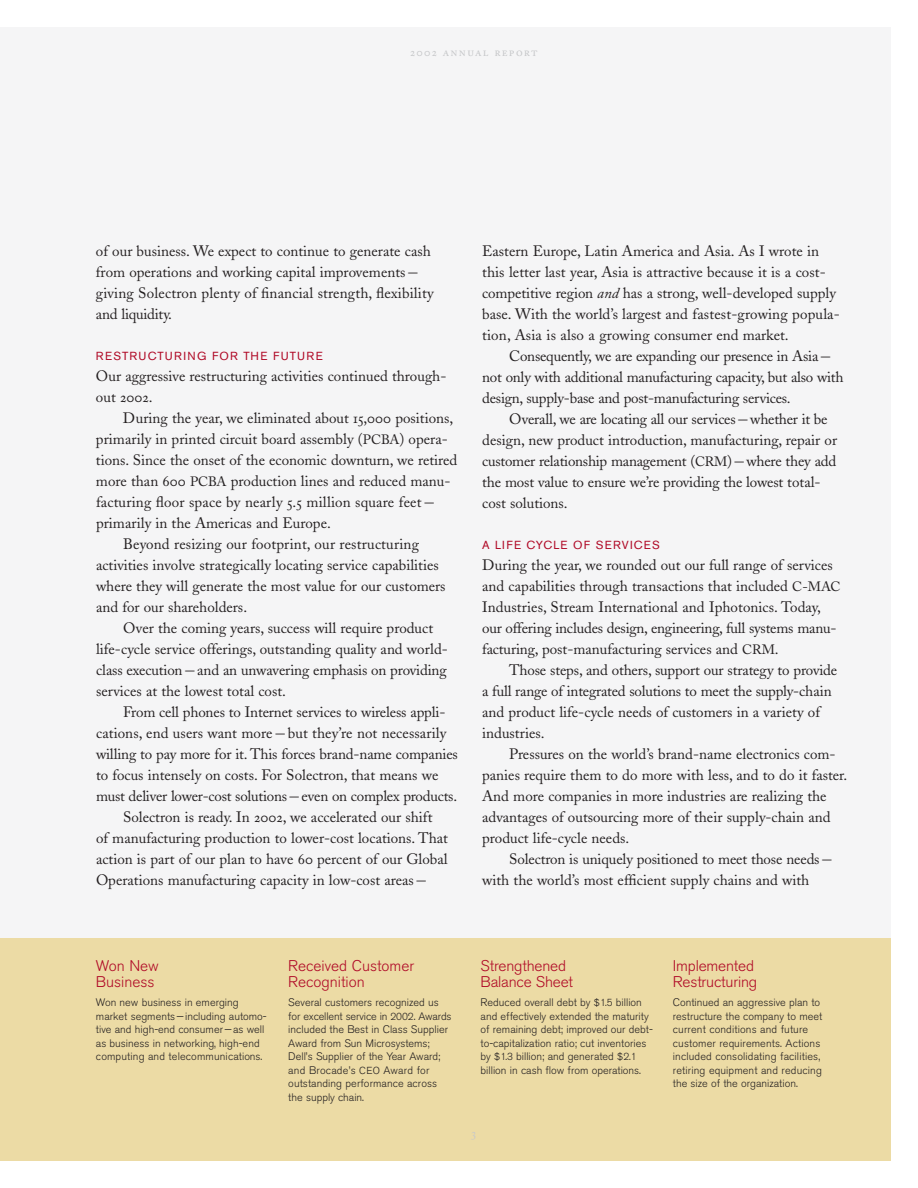
<style>
.page{position:relative;width:918px;height:1188px;background:#fff}
.page>*{position:absolute;margin:0;border:0;box-sizing:border-box;transform-origin:0 0}
.t1{font:300 15.3px/16.5px "Akzidenz Grotesk BE";letter-spacing:-.01em;color:#b00a27}
.t2{font:15px/21px "Adobe Caslon Regular OSF";color:#231f20}
.t3{font:12px "Adobe Caslon Regular SC";letter-spacing:.105em;color:#c7c8ca}
.t4{font:11.7px "Akzidenz Grotesk BE";letter-spacing:.11em;color:#b00a27}
.t5{font:300 10.8px/13.5px "Akzidenz Grotesk BE";color:#231f20}
.s1{font-size:13.5px}
.s2{font-family:"Adobe Caslon";font-style:italic}
.s3{font-size:10.2px}
</style>
<div class="page">
<div style="left:0;top:27px;width:891px;height:918px;background:#f5f5f6"></div>
<div style="left:0;top:938px;width:891px;height:223px;background:#ecdba5"></div>
<p class="t3" style="left:410px;top:47px;width:129px">2002 annual report</p>
<p class="t2" style="left:96px;top:242px;width:339px">of our business. We expect to continue to generate cash from operations and working capital improvements— giving Solectron plenty of financial strength, flexibility and liquidity.</p>
<p class="t4" style="left:96px;top:351px;width:228px">RESTRUCTURING FOR THE FUTURE</p>
<p class="t2" style="left:96px;top:367px;width:352px">Our aggressive restructuring activities continued through&shy;out 2002.</p>
<p class="t2" style="left:123px;top:409px;width:332px">During the year, we eliminated about 15,000 positions,</p>
<p class="t2" style="left:96px;top:430px;width:353px">primarily in printed circuit board assembly (<span class="s1">PCBA</span>) opera-</p>
<p class="t2" style="left:96px;top:451px;width:363px">tions. Since the onset of the economic downturn, we retired</p>
<p class="t2" style="left:96px;top:472px;width:356px">more than 600 <span class="s1">PCBA</span> production lines and reduced manu-</p>
<p class="t2" style="left:96px;top:493px;width:342px">facturing floor space by nearly 5.5 million square feet—</p>
<p class="t2" style="left:96px;top:514px;width:236px">primarily in the Americas and Europe.</p>
<p class="t2" style="left:123px;top:535px;width:298px">Beyond resizing our footprint, our restructuring</p>
<p class="t2" style="left:96px;top:556px;width:344px">activities involve strategically locating service capabilities</p>
<p class="t2" style="left:96px;top:577px;width:351px">where they will generate the most value for our customers</p>
<p class="t2" style="left:96px;top:598px;width:153px">and for our shareholders.</p>
<p class="t2" style="left:123px;top:619px;width:312px">Over the coming years, success will require product</p>
<p class="t2" style="left:96px;top:640px;width:353px">life-cycle service offerings, outstanding quality and world-</p>
<p class="t2" style="left:96px;top:661px;width:352px">class execution—and an unwavering emphasis on providing</p>
<p class="t2" style="left:96px;top:682px;width:191px">services at the lowest total cost.</p>
<p class="t2" style="left:123px;top:703px;width:324px">From cell phones to Internet services to wireless appli-</p>
<p class="t2" style="left:96px;top:724px;width:352px">cations, end users want more—but they’re not necessarily</p>
<p class="t2" style="left:96px;top:745px;width:363px">willing to pay more for it. This forces brand-name companies</p>
<p class="t2" style="left:96px;top:766px;width:344px">to focus intensely on costs. For Solectron, that means we</p>
<p class="t2" style="left:96px;top:787px;width:363px">must deliver lower-cost solutions—even on complex products.</p>
<p class="t2" style="left:123px;top:808px;width:311px">Solectron is ready. In 2002, we accelerated our shift</p>
<p class="t2" style="left:96px;top:829px;width:354px">of manufacturing production to lower-cost locations. That</p>
<p class="t2" style="left:96px;top:850px;width:353px">action is part of our plan to have 60 percent of our Global</p>
<p class="t2" style="left:96px;top:871px;width:334px">Operations manufacturing capacity in low-cost areas—</p>
<p class="t2" style="left:482px;top:242px;width:359px">Eastern Europe, Latin America and Asia. As I wrote in this letter last year, Asia is attractive because it is a cost&shy;competitive region <span class="s2">and</span> has a strong, well-developed supply base. With the world’s largest and fastest-growing popula&shy;tion, Asia is also a growing consumer end market.</p>
<p class="t2" style="left:482px;top:347px;width:363px;text-indent:27px">Consequently, we are expanding our presence in Asia— not only with additional manufacturing capacity, but also with design, supply-base and post-manufacturing services.</p>
<p class="t2" style="left:482px;top:410px;width:356px;text-indent:27px">Overall, we are locating all our services—whether it be design, new product introduction, manufacturing, repair or customer relationship management (<span class="s1">CRM</span>)—where they add the most value to ensure we’re providing the lowest total&shy;cost solutions.</p>
<p class="t4" style="left:482px;top:540px;width:179px">A LIFE CYCLE OF SERVICES</p>
<p class="t2" style="left:482px;top:556px;width:360px">During the year, we rounded out our full range of services and capabilities through transactions that included <span class="s1">C-MAC </span>Industries, Stream International and Iphotonics. Today, our offering includes design, engineering, full systems manu&shy;facturing, post-manufacturing services and <span class="s1">CRM</span>.</p>
<p class="t2" style="left:482px;top:661px;width:357px;text-indent:27px">Those steps, and others, support our strategy to provide a full range of integrated solutions to meet the supply-chain and product life-cycle needs of customers in a variety of industries.</p>
<p class="t2" style="left:482px;top:745px;width:367px;text-indent:27px">Pressures on the world’s brand-name electronics com&shy;panies require them to do more with less, and to do it faster.<br>And more companies in more industries are realizing the advantages of outsourcing more of their supply-chain and product life-cycle needs.</p>
<p class="t2" style="left:482px;top:850px;width:354px;text-indent:27px">Solectron is uniquely positioned to meet those needs— with the world’s most efficient supply chains and with</p>
<p class="t1" style="left:96px;top:959px;width:64px">Won New<br>Business</p>
<p class="t5" style="left:96px;top:997px;width:172px">Won new business in emerging market segments—including automo&shy;tive and high-end consumer—as well as business in networking, high-end computing and telecommunications.</p>
<p class="t1" style="left:288px;top:959px;width:128px">Received Customer<br>Recognition</p>
<p class="t5" style="left:288px;top:997px;width:165px">Several customers recognized us for excellent service in <span class="s3">2002</span>. Awards included the Best in Class Supplier<br>Award from Sun Microsystems;<br>Dell’s Supplier of the Year Award; and Brocade’s <span class="s3">CEO</span> Award for outstanding performance across the supply chain.</p>
<p class="t1" style="left:481px;top:959px;width:94px">Strengthened<br>Balance Sheet</p>
<p class="t5" style="left:481px;top:997px;width:174px">Reduced overall debt by <span class="s3">$1.5</span> billion and effectively extended the maturity of remaining debt; improved our debt&shy;to-capitalization ratio; cut inventories by <span class="s3">$1.3</span> billion; and generated <span class="s3">$2.1 </span>billion in cash flow from operations.</p>
<p class="t3" style="left:471px;top:1129px;width:6px">3</p>
<p class="t1" style="left:673px;top:959px;width:86px">Implemented<br>Restructuring</p>
<p class="t5" style="left:673px;top:997px;width:151px">Continued an aggressive plan to restructure the company to meet current conditions and future customer requirements. Actions included consolidating facilities, retiring equipment and reducing the size of the organization.</p>
</div>
